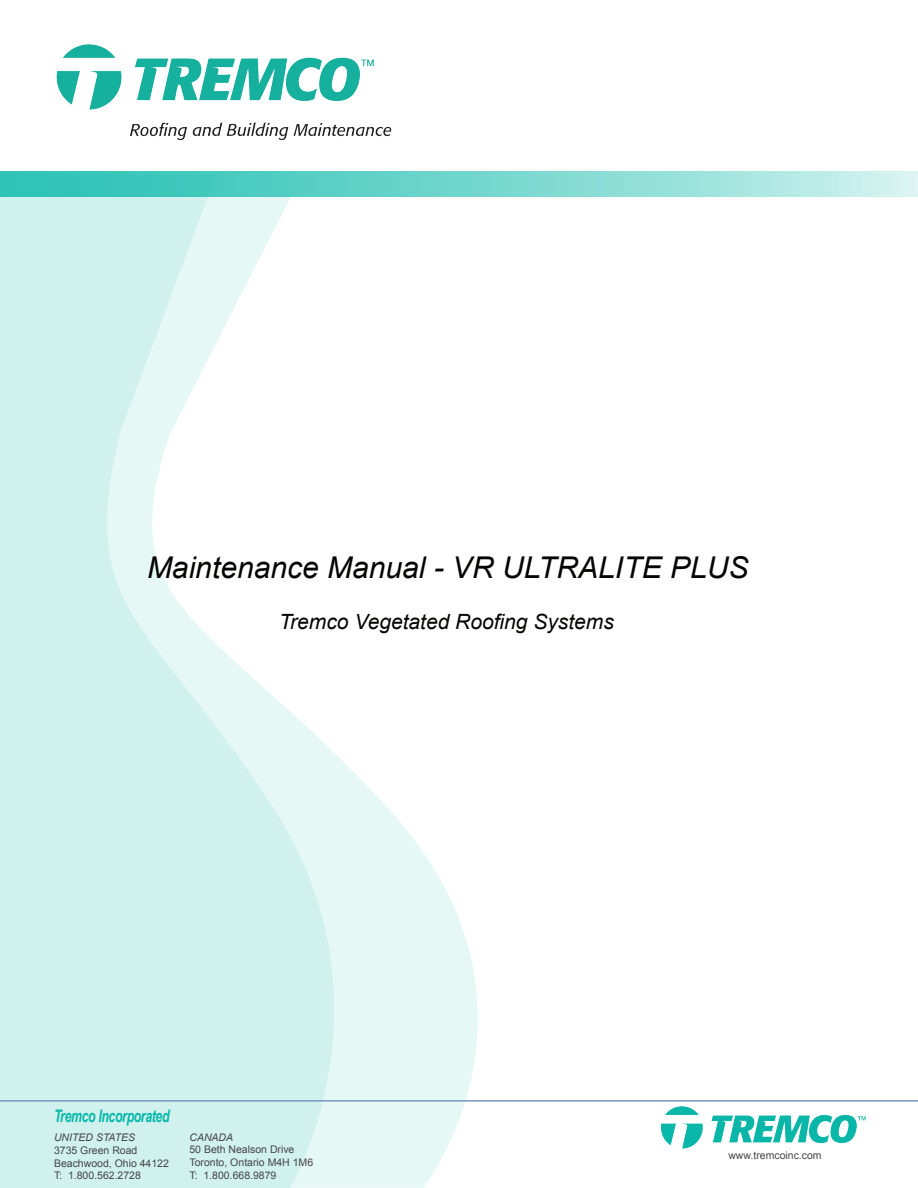
<style>
.page{position:relative;width:918px;height:1188px;background:#fff}
.page>*{position:absolute;margin:0;border:0;box-sizing:border-box;transform-origin:0 0}
.t1{font:italic 30px "Arial";color:#040503}
.t2{font:italic 21px "Arial";color:#040503}
.t3{font:italic 700 17.25px "Arial Narrow";letter-spacing:-.025em;color:#07b8a9;scale:.87 1}
.t4{font:10.5px/12.6px "Arial";color:#464647}
.t5{font:italic 10.5px "Arial";color:#464647}
</style>
<div class="page">
<svg style="left:336px;top:755px;width:142px;height:433px;fill:#e6f8f6"></svg>
<svg style="left:0;top:196px;width:336px;height:992px;fill:#d0f1ee"></svg>
<svg style="left:0;top:171px;width:918px;height:25px;background:#74d7ce"></svg>
<hr style="left:0;top:1100px;width:918px;height:2px;background:#7795c1">
<img style="left:660px;top:1106px;width:206px;height:43px">
<img style="left:56px;top:44px;width:336px;height:97px">
<h1 class="t1" style="left:147px;top:548px;width:603px">Maintenance Manual - VR ULTRALITE PLUS</h1>
<h2 class="t2" style="left:279px;top:608px;width:336px">Tremco Vegetated Roofing Systems</h2>
<h3 class="t3" style="left:54px;top:1103px;width:134px">Tremco Incorporated</h3>
<p class="t5" style="left:54px;top:1131px;width:83px">UNITED STATES</p>
<p class="t4" style="left:54px;top:1144px;width:116px">3735 Green Road<br>Beachwood, Ohio 44122<br>T: 1.800.562.2728</p>
<p class="t5" style="left:189px;top:1130px;width:45px">CANADA</p>
<p class="t4" style="left:189px;top:1143px;width:125px">50 Beth Nealson Drive<br>Toronto, Ontario M4H 1M6<br>T: 1.800.668.9879</p>
<p class="t4" style="left:728px;top:1150px;width:95px">www.tremcoinc.com</p>
</div>
